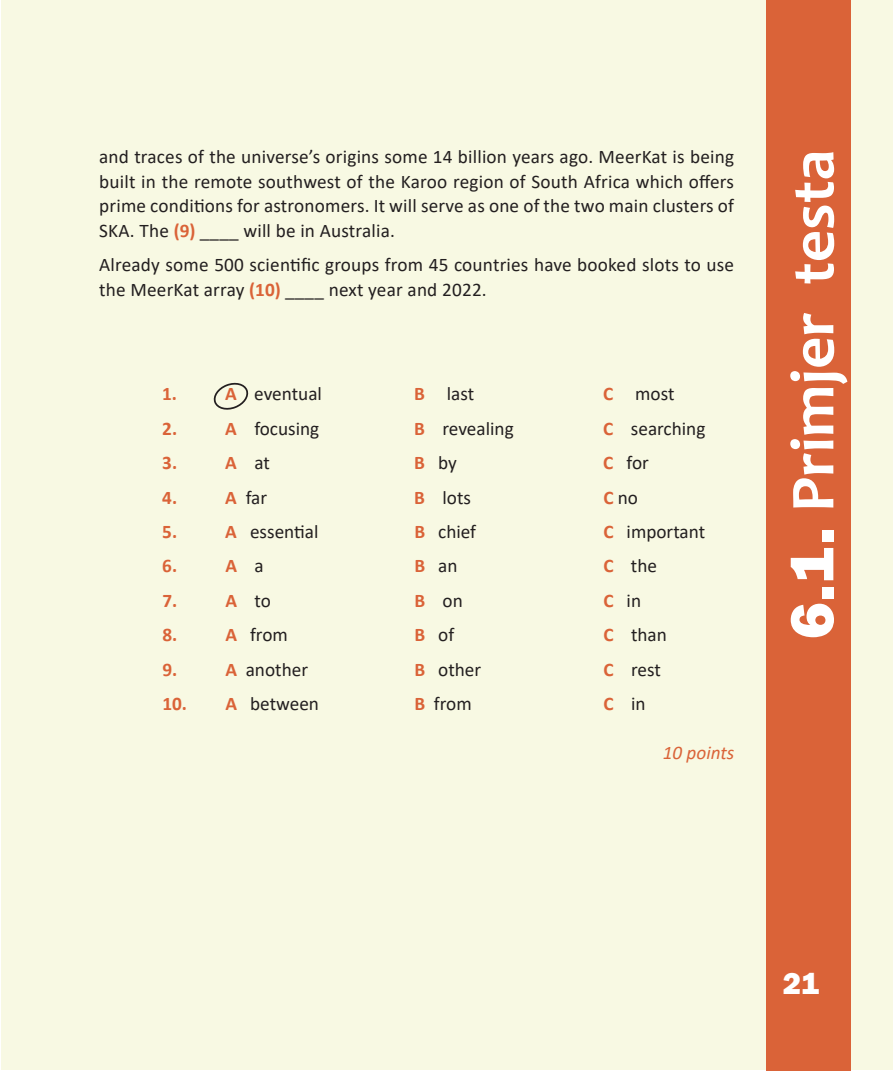
<style>
.page{position:relative;width:893px;height:1071px;background:#fff}
.page>*{position:absolute;margin:0;border:0;box-sizing:border-box;transform-origin:0 0}
.t1{font:700 63px "Candara";color:#fff}
.t2{font:800 31.5px "Franklin Gothic";color:#fff}
.t3{font:19.25px/24.5px "Calibri";letter-spacing:.01em;color:#231f20;text-align:justify}
.t4{font:700 19.25px "Calibri";color:#da6338}
.t5{font:italic 19.25px "Calibri";color:#da6338}
.s1{font-weight:700;color:#da6338}
.s2{font-weight:400;color:#231f20}
.s3{font-family:"Franklin Gothic";font-weight:800}
</style>
<div class="page">
<div style="left:1px;top:1px;width:891px;height:1069px;background:#f8f9e3"></div>
<div style="left:766px;top:1px;width:85px;height:1070px;background:#da6338"></div>
<svg style="left:213px;top:382px;width:36px;height:28px"></svg>
<p class="t3" style="left:99px;top:144px;width:637px">and traces of the universe’s origins some 14 billion years ago. MeerKat is being built in the remote southwest of the Karoo region of South Africa which offers prime conditions for astronomers. It will serve as one of the two main clusters of SKA. The <span class="s1">(9)</span> ____ will be in Australia.</p>
<p class="t3" style="left:99px;top:252px;width:636px">Already some 500 scientific groups from 45 countries have booked slots to use the MeerKat array <span class="s1">(10)</span> ____ next year and 2022.</p>
<p class="t4" style="left:162px;top:380px;width:16px">1.</p>
<p class="t3" style="left:225px;top:381px;width:98px"><span class="s1">A</span> eventual</p>
<p class="t3" style="left:414px;top:381px;width:61px"><span class="s1">B</span> last</p>
<p class="t3" style="left:603px;top:381px;width:73px"><span class="s1">C</span> most</p>
<p class="t4" style="left:162px;top:415px;width:16px">2.</p>
<p class="t3" style="left:225px;top:416px;width:96px"><span class="s1">A</span> focusing</p>
<p class="t3" style="left:414px;top:416px;width:101px"><span class="s1">B</span> revealing</p>
<p class="t3" style="left:603px;top:416px;width:104px"><span class="s1">C</span> searching</p>
<p class="t4" style="left:162px;top:449px;width:16px">3.</p>
<p class="t3" style="left:225px;top:450px;width:46px"><span class="s1">A</span> at</p>
<p class="t3" style="left:414px;top:450px;width:44px"><span class="s1">B</span> by</p>
<p class="t3" style="left:603px;top:450px;width:47px"><span class="s1">C</span> for</p>
<p class="t4" style="left:162px;top:484px;width:16px">4.</p>
<p class="t3" style="left:225px;top:484px;width:43px"><span class="s1">A</span> far</p>
<p class="t3" style="left:414px;top:484px;width:58px"><span class="s1">B</span> lots</p>
<p class="t3" style="left:603px;top:484px;width:36px"><span class="s1">C</span> no</p>
<p class="t4" style="left:162px;top:518px;width:16px">5.</p>
<p class="t3" style="left:225px;top:519px;width:95px"><span class="s1">A</span> essential</p>
<p class="t3" style="left:414px;top:519px;width:63px"><span class="s1">B</span> chief</p>
<p class="t3" style="left:603px;top:519px;width:103px"><span class="s1">C</span> important</p>
<p class="t4" style="left:162px;top:552px;width:16px">6.</p>
<p class="t4" style="left:225px;top:552px;width:40px">A <span class="s2">a</span></p>
<p class="t3" style="left:414px;top:553px;width:45px"><span class="s1">B</span> an</p>
<p class="t3" style="left:603px;top:553px;width:55px"><span class="s1">C</span> the</p>
<p class="t4" style="left:162px;top:587px;width:16px">7.</p>
<p class="t3" style="left:225px;top:588px;width:47px"><span class="s1">A</span> to</p>
<p class="t3" style="left:414px;top:588px;width:50px"><span class="s1">B</span> on</p>
<p class="t3" style="left:603px;top:588px;width:39px"><span class="s1">C</span> in</p>
<p class="t4" style="left:162px;top:621px;width:16px">8.</p>
<p class="t3" style="left:225px;top:622px;width:64px"><span class="s1">A</span> from</p>
<p class="t3" style="left:414px;top:622px;width:42px"><span class="s1">B</span> of</p>
<p class="t3" style="left:603px;top:622px;width:65px"><span class="s1">C</span> than</p>
<p class="t4" style="left:162px;top:656px;width:16px">9.</p>
<p class="t3" style="left:225px;top:657px;width:84px"><span class="s1">A</span> another</p>
<p class="t3" style="left:414px;top:657px;width:68px"><span class="s1">B</span> other</p>
<p class="t3" style="left:603px;top:657px;width:59px"><span class="s1">C</span> rest</p>
<p class="t3" style="left:162px;top:691px;width:158px"><span class="s1">10. A</span> between</p>
<p class="t3" style="left:414px;top:691px;width:59px"><span class="s1">B</span> from</p>
<p class="t3" style="left:603px;top:691px;width:44px"><span class="s1">C</span> in</p>
<p class="t5" style="left:663px;top:739px;width:73px">10 points</p>
<h1 class="t1" style="left:773px;top:639px;width:491px;rotate:-90deg"><span class="s3">6.1.</span> Primjer testa</h1>
<h2 class="t2" style="left:783px;top:964px;width:38px">21</h2>
</div>
